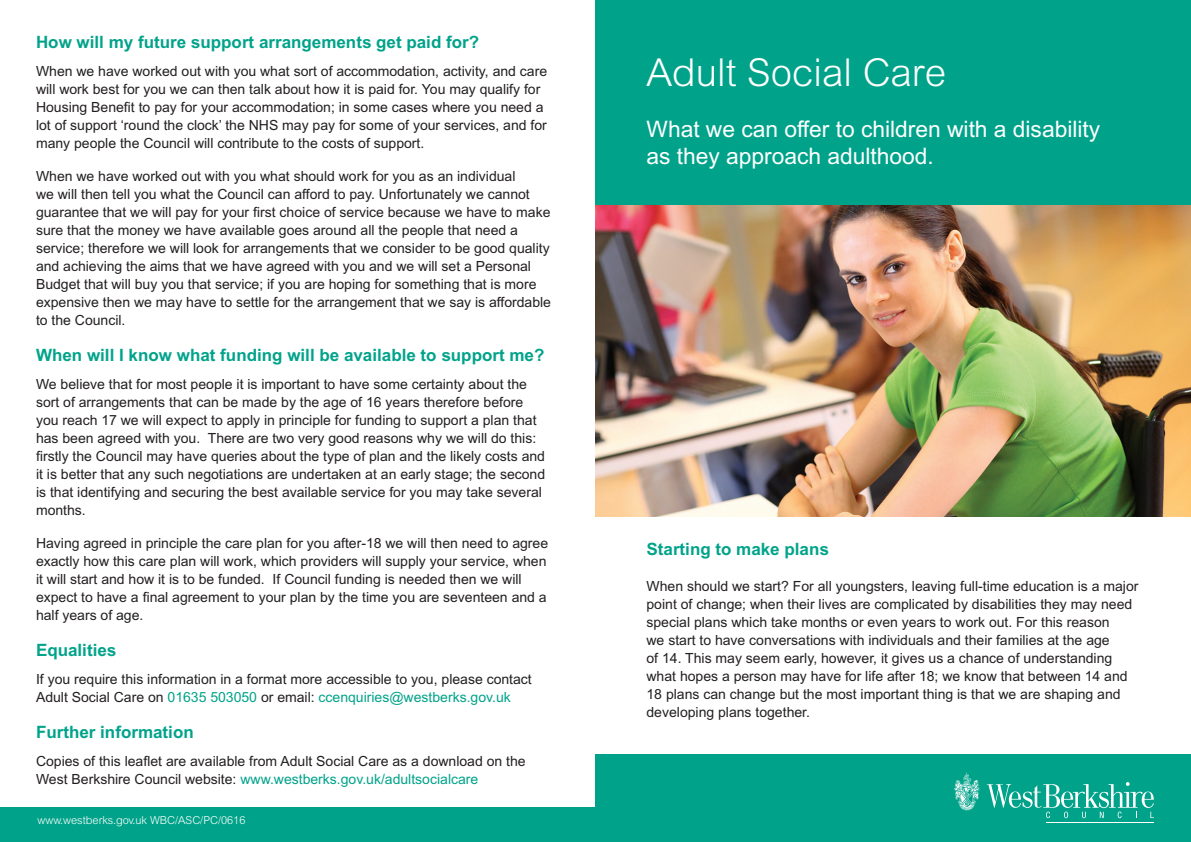
<style>
.page{position:relative;width:1191px;height:842px;background:#fff}
.page>*{position:absolute;margin:0;border:0;box-sizing:border-box;transform-origin:0 0}
.t1{font:300 38.5px "Arial MT Std";color:#fff}
.t2{font:22.8px/27.3px "Arial MT Std";color:#fff}
.t3{font:700 17px "Arial MT Std";color:#00a38a}
.t4{font:14px/18px "Arial MT Std";color:#231f20}
.t5{font:300 11px "Arial MT Std";color:#fff}
.s1{color:#00a38a}
</style>
<div class="page">
<img style="left:595px;top:204px;width:595px;height:313px">
<div style="left:595px;top:0;width:596px;height:204px;background:#00a38a"></div>
<div style="left:595px;top:755px;width:596px;height:87px;background:#00a38a"></div>
<hr style="left:1046px;top:822px;width:107px;height:1px;background:#fff">
<svg style="left:986px;top:782px;width:167px;height:36px"></svg>
<svg style="left:954px;top:772px;width:25px;height:38px"></svg>
<div style="left:0;top:807px;width:603px;height:35px;background:#00a38a"></div>
<p class="t3" style="left:36px;top:32px;width:445px">How will my future support arrangements get paid for?</p>
<p class="t4" style="left:36px;top:62px;width:512px">When we have worked out with you what sort of accommodation, activity, and care will work best for you we can then talk about how it is paid for. You may qualify for Housing Benefit to pay for your accommodation; in some cases where you need a lot of support ‘round the clock’ the NHS may pay for some of your services, and for many people the Council will contribute to the costs of support.</p>
<p class="t4" style="left:36px;top:167px;width:516px">When we have worked out with you what should work for you as an individual<br>we will then tell you what the Council can afford to pay. Unfortunately we cannot guarantee that we will pay for your first choice of service because we have to make sure that the money we have available goes around all the people that need a service; therefore we will look for arrangements that we consider to be good quality and achieving the aims that we have agreed with you and we will set a Personal Budget that will buy you that service; if you are hoping for something that is more expensive then we may have to settle for the arrangement that we say is affordable to the Council.</p>
<p class="t3" style="left:36px;top:345px;width:510px">When will I know what funding will be available to support me?</p>
<p class="t4" style="left:36px;top:375px;width:510px">We believe that for most people it is important to have some certainty about the sort of arrangements that can be made by the age of 16 years therefore before you reach 17 we will expect to apply in principle for funding to support a plan that has been agreed with you. There are two very good reasons why we will do this: firstly the Council may have queries about the type of plan and the likely costs and it is better that any such negotiations are undertaken at an early stage; the second is that identifying and securing the best available service for you may take several months.</p>
<p class="t4" style="left:36px;top:534px;width:514px">Having agreed in principle the care plan for you after-18 we will then need to agree exactly how this care plan will work, which providers will supply your service, when it will start and how it is to be funded. If Council funding is needed then we will expect to have a final agreement to your plan by the time you are seventeen and a half years of age.</p>
<p class="t3" style="left:36px;top:640px;width:82px">Equalities</p>
<p class="t4" style="left:36px;top:670px;width:497px">If you require this information in a format more accessible to you, please contact<br>Adult Social Care on <span class="s1">01635 503050</span> or email: <span class="s1">ccenquiries@westberks.gov.uk</span></p>
<p class="t3" style="left:36px;top:722px;width:159px">Further information</p>
<p class="t4" style="left:36px;top:752px;width:491px">Copies of this leaflet are available from Adult Social Care as a download on the<br>West Berkshire Council website: <span class="s1">www.westberks.gov.uk/adultsocialcare</span></p>
<p class="t5" style="left:38px;top:814px;width:209px">www.westberks.gov.uk WBC/ASC/PC/0616</p>
<h1 class="t1" style="left:646px;top:51px;width:301px">Adult Social Care</h1>
<h2 class="t2" style="left:646px;top:115px;width:455px">What we can offer to children with a disability as they approach adulthood.</h2>
<p class="t3" style="left:646px;top:539px;width:184px">Starting to make plans</p>
<p class="t4" style="left:646px;top:577px;width:493px">When should we start? For all youngsters, leaving full-time education is a major point of change; when their lives are complicated by disabilities they may need special plans which take months or even years to work out. For this reason<br>we start to have conversations with individuals and their families at the age<br>of 14. This may seem early, however, it gives us a chance of understanding what hopes a person may have for life after 18; we know that between 14 and 18 plans can change but the most important thing is that we are shaping and developing plans together.</p>
</div>
